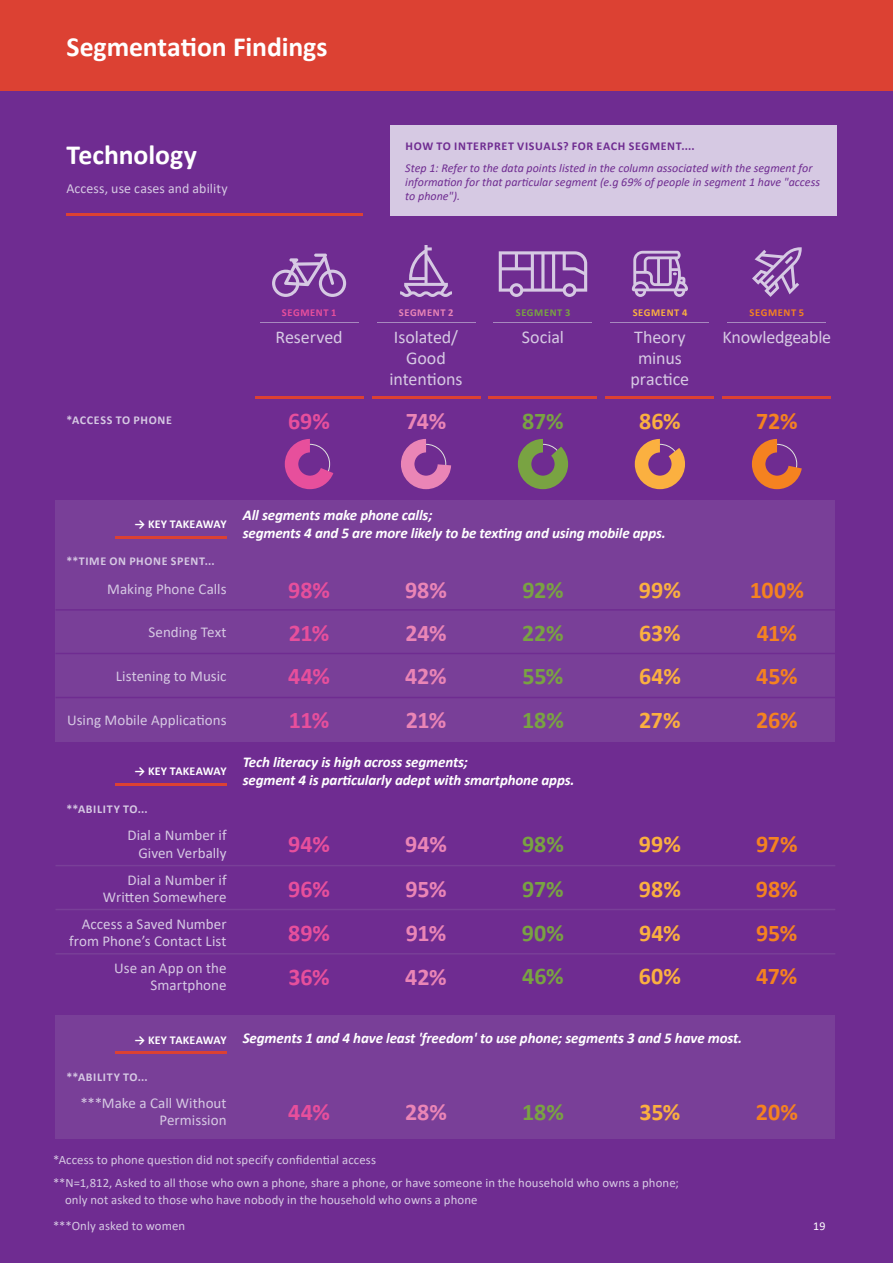
<style>
.page{position:relative;width:893px;height:1263px;background:#6f2c91}
.page>*{position:absolute;margin:0;border:0;box-sizing:border-box;transform-origin:0 0}
.t1{font:700 27.75px "Calibri";letter-spacing:-.005em;color:#fff}
.t2{font:700 24px/44px "Calibri";letter-spacing:-.005em;color:#f58220;text-align:justify}
.t3{font:700 24px/44px "Calibri";letter-spacing:.005em;color:#e74f9c;text-align:justify}
.t4{font:700 24px/44px "Calibri";letter-spacing:-.005em;color:#ea85b6;text-align:justify}
.t5{font:700 24px/44px "Calibri";letter-spacing:-.01em;color:#79a342;text-align:justify}
.t6{font:700 24px/44px "Calibri";color:#fbb040;text-align:justify}
.t7{font:18px/20.7px "Calibri";letter-spacing:-.01em;color:#d6c9e3;text-align:center}
.t8{font:italic 700 15px/18px "Calibri";letter-spacing:-.01em;color:#fff}
.t9{font:15px/17.2px "Calibri";color:#d6c9e3;text-align:right}
.t10{font:13.8px "Calibri";letter-spacing:.005em;color:#d6c9e3}
.t11{font:12.75px/23.2px "Calibri";letter-spacing:.01em;color:#d6c9e3}
.t12{font:italic 12px/14.4px "Calibri";color:#6f2c91}
.t13{font:700 12px "Calibri";letter-spacing:.055em;color:#d6c9e3}
.t14{font:700 12px "Calibri";letter-spacing:.055em;color:#6f2c91}
.t15{font:700 12px "Calibri";letter-spacing:.015em;color:#fff}
.t16{font:12px "Calibri";color:#fff}
.t17{font:700 10.5px "Calibri";letter-spacing:.06em;color:#e74f9c}
.t18{font:700 10.5px "Calibri";letter-spacing:.06em;color:#ea85b6}
.t19{font:700 10.5px "Calibri";letter-spacing:.06em;color:#79a342}
.t20{font:700 10.5px "Calibri";letter-spacing:.06em;color:#fbb040}
.t21{font:700 10.5px "Calibri";letter-spacing:.06em;color:#f58220}
</style>
<div class="page">
<div style="left:55px;top:500px;width:780px;height:241px;background:#793f98"></div>
<div style="left:55px;top:1015px;width:780px;height:123px;background:#793f98"></div>
<svg style="left:752px;top:439px;width:50px;height:51px"></svg>
<svg style="left:634px;top:439px;width:51px;height:51px"></svg>
<svg style="left:517px;top:439px;width:52px;height:51px"></svg>
<svg style="left:401px;top:439px;width:50px;height:51px"></svg>
<svg style="left:284px;top:439px;width:50px;height:51px"></svg>
<div style="left:0;top:0;width:893px;height:91px;background:#dc4133"></div>
<hr style="left:723px;top:396px;width:108px;height:3px;background:#dc4133">
<hr style="left:489px;top:396px;width:108px;height:3px;background:#dc4133">
<hr style="left:255px;top:396px;width:108px;height:3px;background:#dc4133">
<hr style="left:606px;top:396px;width:108px;height:3px;background:#dc4133">
<hr style="left:372px;top:396px;width:108px;height:3px;background:#dc4133">
<hr style="left:728px;top:322px;width:98px;height:1px;background:#a788be">
<hr style="left:494px;top:322px;width:98px;height:1px;background:#a788be">
<hr style="left:260px;top:322px;width:98px;height:1px;background:#a788be">
<hr style="left:611px;top:322px;width:98px;height:1px;background:#a788be">
<hr style="left:377px;top:322px;width:98px;height:1px;background:#a788be">
<svg style="left:272px;top:254px;width:74px;height:43px"></svg>
<svg style="left:400px;top:245px;width:52px;height:52px"></svg>
<svg style="left:499px;top:251px;width:88px;height:46px"></svg>
<svg style="left:632px;top:251px;width:56px;height:46px"></svg>
<svg style="left:752px;top:247px;width:50px;height:50px"></svg>
<div style="left:390px;top:125px;width:446px;height:91px;background:#d6c9e3"></div>
<hr style="left:115px;top:536px;width:112px;height:2px;background:#dc4133">
<hr style="left:115px;top:783px;width:112px;height:2px;background:#dc4133">
<hr style="left:115px;top:1051px;width:112px;height:3px;background:#dc4133">
<hr style="left:55px;top:609px;width:780px;height:2px;background:#6f2c91">
<hr style="left:55px;top:865px;width:780px;height:1px;background:#793f98">
<hr style="left:55px;top:909px;width:780px;height:1px;background:#793f98">
<hr style="left:55px;top:953px;width:780px;height:1px;background:#793f98">
<hr style="left:55px;top:653px;width:780px;height:1px;background:#6f2c91">
<hr style="left:55px;top:697px;width:780px;height:1px;background:#6f2c91">
<hr style="left:67px;top:213px;width:296px;height:3px;background:#dc4133">
<h1 class="t1" style="left:67px;top:27px;width:263px">Segmentation Findings</h1>
<h1 class="t1" style="left:67px;top:135px;width:132px">Technology</h1>
<p class="t10" style="left:67px;top:179px;width:163px">Access, use cases and ability</p>
<p class="t14" style="left:406px;top:138px;width:291px">HOW TO INTERPRET VISUALS? FOR EACH SEGMENT....</p>
<p class="t12" style="left:405px;top:160px;width:416px">Step 1: Refer to the data points listed in the column associated with the segment for information for that particular segment (e.g 69% of people in segment 1 have "access to phone").</p>
<p class="t17" style="left:282px;top:305px;width:56px">SEGMENT 1</p>
<p class="t7" style="left:275px;top:326px;width:69px">Reserved</p>
<p class="t18" style="left:399px;top:305px;width:56px">SEGMENT 2</p>
<p class="t7" style="left:390px;top:326px;width:74px">Isolated/<br>Good intentions</p>
<p class="t19" style="left:516px;top:305px;width:56px">SEGMENT 3</p>
<p class="t7" style="left:522px;top:326px;width:44px">Social</p>
<p class="t20" style="left:633px;top:305px;width:56px">SEGMENT 4</p>
<p class="t7" style="left:631px;top:326px;width:60px">Theory minus practice</p>
<p class="t21" style="left:750px;top:305px;width:56px">SEGMENT 5</p>
<p class="t7" style="left:722px;top:326px;width:110px">Knowledgeable</p>
<p class="t13" style="left:67px;top:412px;width:107px">*ACCESS TO PHONE</p>
<h2 class="t3" style="left:288px;top:398px;width:43px">69%</h2>
<h2 class="t4" style="left:406px;top:398px;width:42px">74%</h2>
<h2 class="t5" style="left:522px;top:398px;width:43px">87%</h2>
<h2 class="t6" style="left:639px;top:398px;width:43px">86%</h2>
<h2 class="t2" style="left:756px;top:398px;width:43px">72%</h2>
<p class="t15" style="left:134px;top:516px;width:94px">→ KEY TAKEAWAY</p>
<p class="t13" style="left:67px;top:553px;width:150px">**TIME ON PHONE SPENT...</p>
<p class="t9" style="left:107px;top:580px;width:121px">Making Phone Calls</p>
<p class="t9" style="left:148px;top:623px;width:80px">Sending Text</p>
<p class="t9" style="left:116px;top:667px;width:112px">Listening to Music</p>
<p class="t9" style="left:67px;top:711px;width:161px">Using Mobile Applications</p>
<p class="t15" style="left:134px;top:763px;width:94px">→ KEY TAKEAWAY</p>
<p class="t13" style="left:67px;top:800px;width:83px">**ABILITY TO...</p>
<p class="t9" style="left:128px;top:826px;width:101px">Dial a Number if<br>Given Verbally</p>
<p class="t9" style="left:103px;top:871px;width:125px">Dial a Number if<br>Written Somewhere</p>
<p class="t9" style="left:69px;top:915px;width:159px">Access a Saved Number from Phone’s Contact List</p>
<p class="t9" style="left:114px;top:958px;width:114px">Use an App on the<br>Smartphone</p>
<p class="t8" style="left:243px;top:506px;width:425px">All segments make phone calls;<br>segments 4 and 5 are more likely to be texting and using mobile apps.</p>
<h2 class="t3" style="left:288px;top:568px;width:43px">98%</h2>
<h2 class="t4" style="left:405px;top:568px;width:43px">98%</h2>
<h2 class="t5" style="left:522px;top:568px;width:43px">92%</h2>
<h2 class="t6" style="left:639px;top:568px;width:43px">99%</h2>
<h2 class="t2" style="left:750px;top:568px;width:56px">100%</h2>
<h2 class="t3" style="left:288px;top:610px;width:43px">21% 44% 11%</h2>
<h2 class="t4" style="left:405px;top:610px;width:43px">24% 42% 21%</h2>
<h2 class="t5" style="left:522px;top:610px;width:43px">22% 55% 18%</h2>
<h2 class="t6" style="left:639px;top:610px;width:43px">63% 64% 27%</h2>
<h2 class="t2" style="left:756px;top:610px;width:43px">41% 45% 26%</h2>
<p class="t8" style="left:243px;top:753px;width:333px">Tech literacy is high across segments;<br>segment 4 is particularly adept with smartphone apps.</p>
<h2 class="t3" style="left:288px;top:822px;width:43px">94% 96% 89% 36%</h2>
<h2 class="t4" style="left:405px;top:822px;width:43px">94% 95% 91% 42%</h2>
<h2 class="t5" style="left:522px;top:822px;width:44px">98% 97% 90% 46%</h2>
<h2 class="t6" style="left:639px;top:822px;width:44px">99% 98% 94% 60%</h2>
<h2 class="t2" style="left:756px;top:822px;width:43px">97% 98% 95% 47%</h2>
<p class="t15" style="left:134px;top:1031px;width:94px">→ KEY TAKEAWAY</p>
<p class="t13" style="left:67px;top:1068px;width:83px">**ABILITY TO...</p>
<p class="t9" style="left:80px;top:1094px;width:148px">***Make a Call Without<br>Permission</p>
<p class="t8" style="left:243px;top:1029px;width:501px">Segments 1 and 4 have least 'freedom' to use phone; segments 3 and 5 have most.</p>
<h2 class="t3" style="left:288px;top:1090px;width:43px">44%</h2>
<h2 class="t4" style="left:405px;top:1090px;width:43px">28%</h2>
<h2 class="t5" style="left:522px;top:1090px;width:43px">18%</h2>
<h2 class="t6" style="left:639px;top:1090px;width:43px">35%</h2>
<p class="t11" style="left:53px;top:1148px;width:627px">*Access to phone question did not specify confidential access<br>**N=1,812, Asked to all those who own a phone, share a phone, or have someone in the household who owns a phone;</p>
<p class="t11" style="left:53px;top:1186px;width:426px;line-height:26.2px;text-indent:12px">only not asked to those who have nobody in the household who owns a phone ***Only asked to women</p>
<h2 class="t2" style="left:756px;top:1090px;width:43px">20%</h2>
<p class="t16" style="left:813px;top:1218px;width:14px">19</p>
</div>
